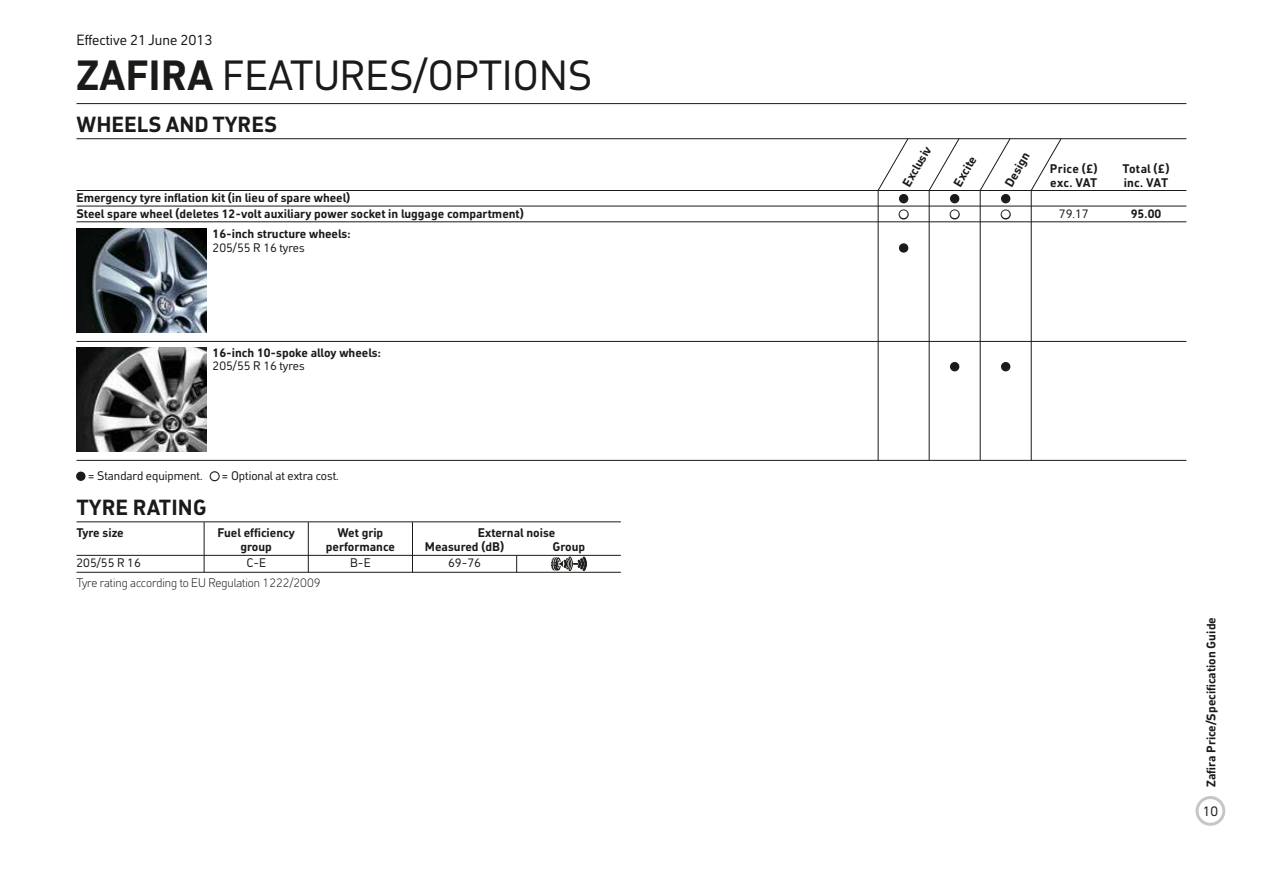
<style>
.page{position:relative;width:1263px;height:893px;background:#fff}
.page>*{position:absolute;margin:0;border:0;box-sizing:border-box;transform-origin:0 0}
.t1{font:40.5px "Vauxhall Tec";color:#1a1a18}
.t2{font:700 21px "Vauxhall Tec";color:#1a1a18}
.t3{font:14.25px "Vauxhall Tec";color:#1a1a18}
.t4{font:13.5px "Vauxhall Tec";color:#1a1a18}
.t5{font:700 12px "Vauxhall Tec";color:#1a1a18}
.t6{font:12px "Vauxhall Tec";color:#1a1a18}
.t7{font:300 12px "Vauxhall Tec";color:#1a1a18}
.t8{font:10.8px "Zapf Dingbats";color:#1a1a18}
.t9{font:10.8px "Zapf Dingbats";color:#fff}
.s1{font-weight:700}
.s2{color:#fff}
</style>
<div class="page">
<div style="left:1195px;top:796px;width:30px;height:30px;border:3px solid #c5c6c6;border-radius:50%"></div>
<hr style="left:77px;top:138px;width:1109px;height:1px;background:#1a1a18">
<hr style="left:77px;top:190px;width:1109px;height:1px;background:#1a1a18">
<hr style="left:77px;top:206px;width:1109px;height:1px;background:#1a1a18">
<hr style="left:77px;top:222px;width:1109px;height:1px;background:#1a1a18">
<hr style="left:77px;top:341px;width:1109px;height:1px;background:#1a1a18">
<hr style="left:77px;top:460px;width:1109px;height:1px;background:#1a1a18">
<div style="left:899px;top:194px;width:9px;height:9px;border:2px solid #1a1a18;border-radius:50%"></div>
<div style="left:950px;top:194px;width:9px;height:9px;border:2px solid #1a1a18;border-radius:50%"></div>
<div style="left:1001px;top:194px;width:9px;height:9px;border:2px solid #1a1a18;border-radius:50%"></div>
<div style="left:898px;top:209px;width:11px;height:10px;border:2px solid #1a1a18;border-radius:50%"></div>
<div style="left:950px;top:209px;width:10px;height:10px;border:2px solid #1a1a18;border-radius:50%"></div>
<div style="left:1001px;top:209px;width:10px;height:10px;border:2px solid #1a1a18;border-radius:50%"></div>
<div style="left:899px;top:243px;width:9px;height:10px;border:2px solid #1a1a18;border-radius:50%"></div>
<img style="left:77px;top:229px;width:129px;height:104px">
<div style="left:950px;top:362px;width:9px;height:9px;border:2px solid #1a1a18;border-radius:50%"></div>
<div style="left:1001px;top:362px;width:9px;height:9px;border:2px solid #1a1a18;border-radius:50%"></div>
<img style="left:77px;top:347px;width:129px;height:104px">
<div style="left:76px;top:472px;width:10px;height:9px;border:2px solid #1a1a18;border-radius:50%"></div>
<div style="left:210px;top:471px;width:10px;height:10px;border:2px solid #1a1a18;border-radius:50%"></div>
<hr style="left:77px;top:103px;width:1109px;height:1px;background:#1a1a18">
<hr style="left:878px;top:190px;width:1px;height:270px;background:#1a1a18">
<hr style="left:929px;top:190px;width:1px;height:270px;background:#1a1a18">
<hr style="left:980px;top:190px;width:1px;height:270px;background:#1a1a18">
<hr style="left:1031px;top:190px;width:1px;height:270px;background:#1a1a18">
<hr style="left:77px;top:521px;width:544px;height:1px;background:#1a1a18">
<hr style="left:77px;top:555px;width:544px;height:1px;background:#1a1a18">
<hr style="left:77px;top:572px;width:544px;height:1px;background:#1a1a18">
<svg style="left:551px;top:557px;width:36px;height:14px"></svg>
<hr style="left:204px;top:522px;width:1px;height:50px;background:#1a1a18">
<hr style="left:308px;top:522px;width:1px;height:50px;background:#1a1a18">
<hr style="left:412px;top:522px;width:1px;height:50px;background:#1a1a18">
<svg style="left:516px;top:555px;width:1px;height:17px"></svg>
<svg style="left:1030px;top:138px;width:32px;height:54px"></svg>
<svg style="left:979px;top:138px;width:32px;height:54px"></svg>
<svg style="left:928px;top:138px;width:32px;height:54px"></svg>
<svg style="left:877px;top:138px;width:32px;height:54px"></svg>
<p class="t3" style="left:77px;top:31px;width:138px">Effective 21 June 2013</p>
<h1 class="t1" style="left:77px;top:50px;width:517px"><span class="s1">Zafira</span> FEATURES/OPTIONS</h1>
<h2 class="t2" style="left:77px;top:111px;width:202px">Wh eels and tyres</h2>
<p class="t5" style="left:899px;top:182px;width:46px;rotate:-60deg">Exclusiv</p>
<p class="t5" style="left:950px;top:182px;width:35px;rotate:-60deg">Excite</p>
<p class="t5" style="left:1001px;top:182px;width:41px;rotate:-60deg">D esign</p>
<p class="t5" style="left:1050px;top:161px;width:65px">Price (£) T</p>
<p class="t5" style="left:1129px;top:161px;width:42px">otal (£)</p>
<p class="t5" style="left:1050px;top:175px;width:45px">exc. VAT</p>
<p class="t5" style="left:1124px;top:175px;width:45px">inc. VAT</p>
<p class="t5" style="left:77px;top:190px;width:275px">Emergency tyre inflation kit (in lieu of spare wheel)</p>
<p class="t8" style="left:899px;top:194px;width:10px">●</p>
<p class="t8" style="left:950px;top:194px;width:10px">●</p>
<p class="t8" style="left:1001px;top:194px;width:10px">●</p>
<p class="t5" style="left:77px;top:206px;width:449px">Steel spare wheel (deletes 12-volt auxiliary power socket in luggage compartment)</p>
<p class="t9" style="left:899px;top:209px;width:10px">●</p>
<p class="t9" style="left:950px;top:209px;width:10px">●</p>
<p class="t9" style="left:1001px;top:209px;width:10px">●</p>
<p class="t6" style="left:1059px;top:206px;width:31px">79.17</p>
<p class="t5" style="left:1131px;top:206px;width:32px">95.00</p>
<p class="t5" style="left:213px;top:226px;width:139px">16-inch structure wheels:</p>
<p class="t6" style="left:213px;top:240px;width:94px">205/55 R 16 tyres</p>
<p class="t8" style="left:899px;top:243px;width:10px">●</p>
<p class="t5" style="left:213px;top:345px;width:170px">16-inch 10-spoke alloy wheels:</p>
<p class="t6" style="left:213px;top:358px;width:94px">205/55 R 16 tyres</p>
<p class="t8" style="left:950px;top:362px;width:10px">●</p>
<p class="t8" style="left:1001px;top:362px;width:10px">●</p>
<p class="t6" style="left:77px;top:468px;width:264px">● = Standard equipment. <span class="s2">●</span> = Optional at extra cost.</p>
<h2 class="t2" style="left:77px;top:494px;width:132px">TYRE RATIN G</h2>
<p class="t5" style="left:77px;top:525px;width:49px">Tyre size</p>
<p class="t5" style="left:218px;top:525px;width:106px">Fuel efficiency W</p>
<p class="t5" style="left:348px;top:525px;width:36px">et grip</p>
<p class="t5" style="left:478px;top:525px;width:79px">External noise</p>
<p class="t5" style="left:240px;top:539px;width:33px">group</p>
<p class="t5" style="left:326px;top:539px;width:71px">performance</p>
<p class="t5" style="left:425px;top:539px;width:81px">Measured (dB)</p>
<p class="t5" style="left:552px;top:539px;width:34px">Group</p>
<p class="t6" style="left:77px;top:555px;width:66px">205/55 R 16</p>
<p class="t6" style="left:246px;top:555px;width:17px">C-E</p>
<p class="t6" style="left:350px;top:555px;width:18px">B-E</p>
<p class="t6" style="left:448px;top:555px;width:34px">69-76</p>
<p class="t7" style="left:77px;top:575px;width:246px">Tyre rating according to EU Regulation 1222/2009</p>
<p class="t5" style="left:1203px;top:787px;width:171px;rotate:-90deg">Zafira Price/Specification Guide</p>
<p class="t4" style="left:1203px;top:803px;width:17px">10</p>
</div>
